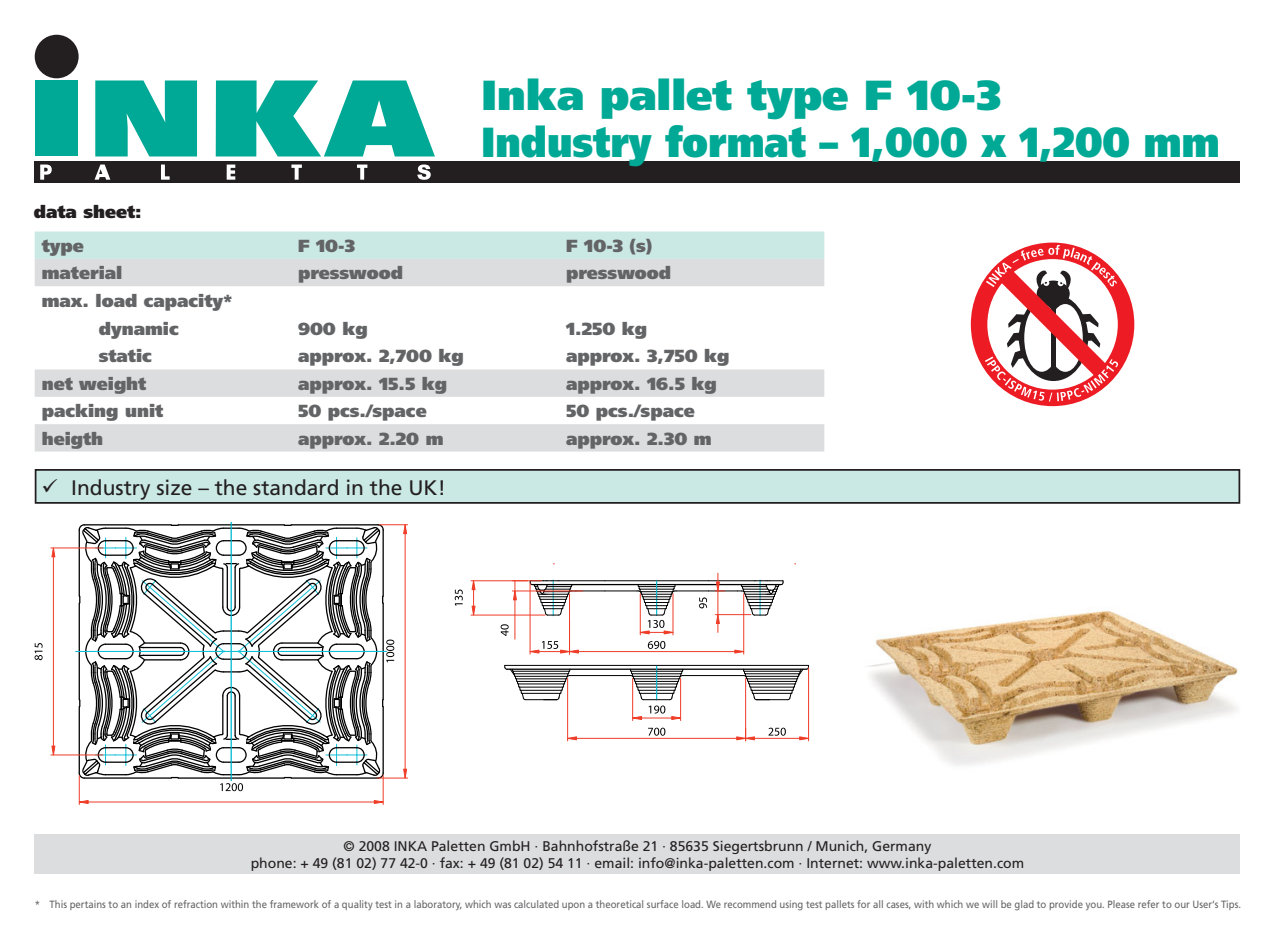
<style>
.page{position:relative;width:1275px;height:943px;background:#fff}
.page>*{position:absolute;margin:0;border:0;box-sizing:border-box;transform-origin:0 0}
.t1{font:900 42px/46.4px "Frutiger";color:#00a995}
.t2{font:21px "Frutiger";color:#231f20}
.t3{font:900 17.5px/28.5px "Frutiger";color:#636466;text-align:center}
.t4{font:900 17.5px "Frutiger";color:#231f20}
.t5{font:14px/16.8px "Frutiger";color:#231f20;text-align:center}
.t6{font:10.5px "Frutiger";color:#636466;scale:.91 1}
</style>
<div class="page">
<div style="left:35px;top:162px;width:1205px;height:21px;background:#231f20"></div>
<div style="left:35px;top:35px;width:44px;height:43px;background:#231f20;border-radius:50%"></div>
<div style="left:35px;top:80px;width:42px;height:76px;background:#00a995"></div>
<svg style="left:95px;top:80px;width:102px;height:76px"></svg>
<svg style="left:216px;top:80px;width:219px;height:76px"></svg>
<svg style="left:357px;top:164px;width:10px;height:16px"></svg>
<svg style="left:291px;top:164px;width:11px;height:16px"></svg>
<svg style="left:227px;top:164px;width:8px;height:16px"></svg>
<svg style="left:161px;top:164px;width:9px;height:16px"></svg>
<svg style="left:95px;top:164px;width:15px;height:16px"></svg>
<svg style="left:40px;top:164px;width:12px;height:16px"></svg>
<svg style="left:417px;top:164px;width:14px;height:16px"></svg>
<div style="left:36px;top:470px;width:1203px;height:33px;background:#cae8e4"></div>
<div style="left:35px;top:469px;width:1205px;height:35px;border:2px solid #231f20"></div>
<div style="left:35px;top:833px;width:1205px;height:40px;background:#dcddde"></div>
<hr style="left:51px;top:754px;width:52px;height:1px;background:#ef3c27">
<hr style="left:51px;top:547px;width:52px;height:1px;background:#ef3c27">
<hr style="left:53px;top:557px;width:1px;height:189px;background:#ef3c27">
<svg style="left:51px;top:745px;width:5px;height:11px"></svg>
<svg style="left:51px;top:547px;width:5px;height:10px"></svg>
<svg style="left:35px;top:643px;width:8px;height:17px"></svg>
<svg style="left:75px;top:521px;width:333px;height:283px"></svg>
<img style="left:867px;top:610px;width:371px;height:155px">
<div style="left:35px;top:231px;width:789px;height:28px;background:#cae8e4"></div>
<svg style="left:35px;top:259px;width:789px;height:192px"></svg>
<svg style="left:454px;top:572px;width:356px;height:170px"></svg>
<hr style="left:513px;top:671px;width:56px;height:1px;background:#000">
<hr style="left:522px;top:693px;width:38px;height:1px;background:#000">
<hr style="left:521px;top:690px;width:41px;height:1px;background:#000">
<hr style="left:520px;top:686px;width:43px;height:1px;background:#000">
<hr style="left:518px;top:683px;width:46px;height:1px;background:#000">
<hr style="left:517px;top:681px;width:48px;height:1px;background:#000">
<hr style="left:516px;top:678px;width:50px;height:1px;background:#000">
<hr style="left:515px;top:676px;width:52px;height:1px;background:#000">
<hr style="left:514px;top:673px;width:54px;height:1px;background:#000">
<svg style="left:544px;top:670px;width:26px;height:30px"></svg>
<hr style="left:507px;top:668px;width:150px;height:2px;background:#000">
<hr style="left:570px;top:675px;width:38px;height:1px;background:#000">
<svg style="left:504px;top:665px;width:22px;height:35px"></svg>
<hr style="left:525px;top:699px;width:32px;height:1px;background:#000">
<hr style="left:505px;top:665px;width:152px;height:1px;background:#000">
<hr style="left:744px;top:671px;width:56px;height:1px;background:#000">
<hr style="left:753px;top:693px;width:38px;height:1px;background:#000">
<hr style="left:752px;top:690px;width:40px;height:1px;background:#000">
<hr style="left:750px;top:686px;width:43px;height:1px;background:#000">
<hr style="left:749px;top:683px;width:46px;height:1px;background:#000">
<hr style="left:748px;top:681px;width:48px;height:1px;background:#000">
<hr style="left:747px;top:678px;width:50px;height:1px;background:#000">
<hr style="left:746px;top:676px;width:52px;height:1px;background:#000">
<hr style="left:745px;top:673px;width:54px;height:1px;background:#000">
<svg style="left:743px;top:670px;width:27px;height:30px"></svg>
<hr style="left:657px;top:668px;width:149px;height:2px;background:#000">
<hr style="left:706px;top:675px;width:38px;height:1px;background:#000">
<svg style="left:787px;top:666px;width:22px;height:34px"></svg>
<hr style="left:756px;top:699px;width:32px;height:1px;background:#000">
<hr style="left:656px;top:665px;width:1px;height:34px;background:#11bfd6">
<hr style="left:657px;top:665px;width:152px;height:1px;background:#000">
<hr style="left:553px;top:580px;width:1px;height:36px;background:#11bfd6">
<hr style="left:532px;top:584px;width:125px;height:1px;background:#000">
<hr style="left:605px;top:580px;width:52px;height:1px;background:#000">
<hr style="left:605px;top:590px;width:32px;height:1px;background:#000">
<hr style="left:657px;top:584px;width:124px;height:1px;background:#000">
<hr style="left:657px;top:580px;width:51px;height:1px;background:#000">
<hr style="left:656px;top:580px;width:1px;height:35px;background:#11bfd6">
<hr style="left:676px;top:590px;width:32px;height:1px;background:#000">
<hr style="left:640px;top:593px;width:1px;height:42px;background:#ef3c27">
<hr style="left:673px;top:593px;width:1px;height:42px;background:#ef3c27">
<svg style="left:636px;top:584px;width:41px;height:50px"></svg>
<hr style="left:569px;top:594px;width:1px;height:60px;background:#ef3c27">
<hr style="left:743px;top:593px;width:1px;height:61px;background:#ef3c27">
<hr style="left:578px;top:651px;width:157px;height:1px;background:#ef3c27">
<svg style="left:734px;top:649px;width:14px;height:4px"></svg>
<svg style="left:648px;top:641px;width:17px;height:8px"></svg>
<svg style="left:608px;top:669px;width:98px;height:51px"></svg>
<hr style="left:567px;top:678px;width:1px;height:63px;background:#ef3c27">
<hr style="left:745px;top:678px;width:1px;height:63px;background:#ef3c27">
<hr style="left:576px;top:738px;width:161px;height:1px;background:#ef3c27">
<svg style="left:564px;top:736px;width:13px;height:4px"></svg>
<svg style="left:648px;top:727px;width:17px;height:8px"></svg>
<hr style="left:530px;top:583px;width:1px;height:71px;background:#ef3c27">
<svg style="left:526px;top:641px;width:53px;height:12px"></svg>
<hr style="left:471px;top:580px;width:56px;height:1px;background:#ef3c27">
<hr style="left:471px;top:614px;width:74px;height:1px;background:#ef3c27">
<svg style="left:471px;top:577px;width:5px;height:42px"></svg>
<svg style="left:455px;top:589px;width:8px;height:17px"></svg>
<svg style="left:699px;top:573px;width:85px;height:59px"></svg>
<hr style="left:515px;top:600px;width:1px;height:39px;background:#ef3c27">
<svg style="left:512px;top:576px;width:93px;height:39px"></svg>
<svg style="left:501px;top:624px;width:8px;height:12px"></svg>
<hr style="left:808px;top:668px;width:1px;height:73px;background:#ef3c27">
<hr style="left:754px;top:738px;width:46px;height:1px;background:#ef3c27">
<svg style="left:799px;top:736px;width:11px;height:4px"></svg>
<svg style="left:736px;top:728px;width:19px;height:13px"></svg>
<svg style="left:768px;top:727px;width:18px;height:8px"></svg>
<svg style="left:971px;top:242px;width:163px;height:164px"></svg>
<h1 class="t1" style="left:482px;top:76px;width:739px">Inka pallet type F 10-3<br>Industry format – 1,000 x 1,200 mm</h1>
<h3 class="t4" style="left:34px;top:205px;width:109px">data sheet:</h3>
<h3 class="t3" style="left:42px;top:233px;width:44px">type</h3>
<h3 class="t3" style="left:298px;top:233px;width:59px">F 10-3</h3>
<h3 class="t3" style="left:566px;top:233px;width:88px">F 10-3 (s)</h3>
<h3 class="t3" style="left:42px;top:260px;width:82px">material</h3>
<h3 class="t3" style="left:298px;top:260px;width:107px">presswood</h3>
<h3 class="t3" style="left:566px;top:260px;width:107px">presswood</h3>
<h3 class="t3" style="left:42px;top:287px;width:192px">max. load capacity* dynamic</h3>
<h3 class="t3" style="left:298px;top:316px;width:71px">900 kg</h3>
<h3 class="t3" style="left:566px;top:316px;width:83px">1.250 kg</h3>
<h3 class="t3" style="left:99px;top:343px;width:55px">static</h3>
<h3 class="t3" style="left:298px;top:343px;width:167px">approx. 2,700 kg</h3>
<h3 class="t3" style="left:566px;top:343px;width:165px">approx. 3,750 kg</h3>
<h3 class="t3" style="left:42px;top:371px;width:106px">net weight</h3>
<h3 class="t3" style="left:298px;top:371px;width:151px">approx. 15.5 kg</h3>
<h3 class="t3" style="left:566px;top:371px;width:152px">approx. 16.5 kg</h3>
<h3 class="t3" style="left:42px;top:398px;width:123px">packing unit</h3>
<h3 class="t3" style="left:298px;top:398px;width:130px">50 pcs./space</h3>
<h3 class="t3" style="left:566px;top:398px;width:130px">50 pcs./space</h3>
<h3 class="t3" style="left:42px;top:425px;width:63px">heigth</h3>
<h3 class="t3" style="left:298px;top:425px;width:147px">approx. 2.20 m</h3>
<h3 class="t3" style="left:566px;top:425px;width:147px">approx. 2.30 m</h3>
<h2 class="t2" style="left:41px;top:479px;width:406px">✓ Industry size – the standard in the UK!</h2>
<h3 class="t5" style="left:251px;top:838px;width:775px">© 2008 INKA Paletten GmbH · Bahnhofstraße 21 · 85635 Siegertsbrunn / Munich, Germany<br>phone: + 49 (81 02) 77 42-0 · fax: + 49 (81 02) 54 11 · email: info@inka-paletten.com · Internet: www.inka-paletten.com</h3>
<p class="t6" style="left:35px;top:900px;width:1327px">* This pertains to an index of refraction within the framework of a quality test in a laboratory, which was calculated upon a theoretical surface load. We recommend using test pallets for all cases, with which we will be glad to provide you. Please refer to our User‘s Tips.</p>
</div>
